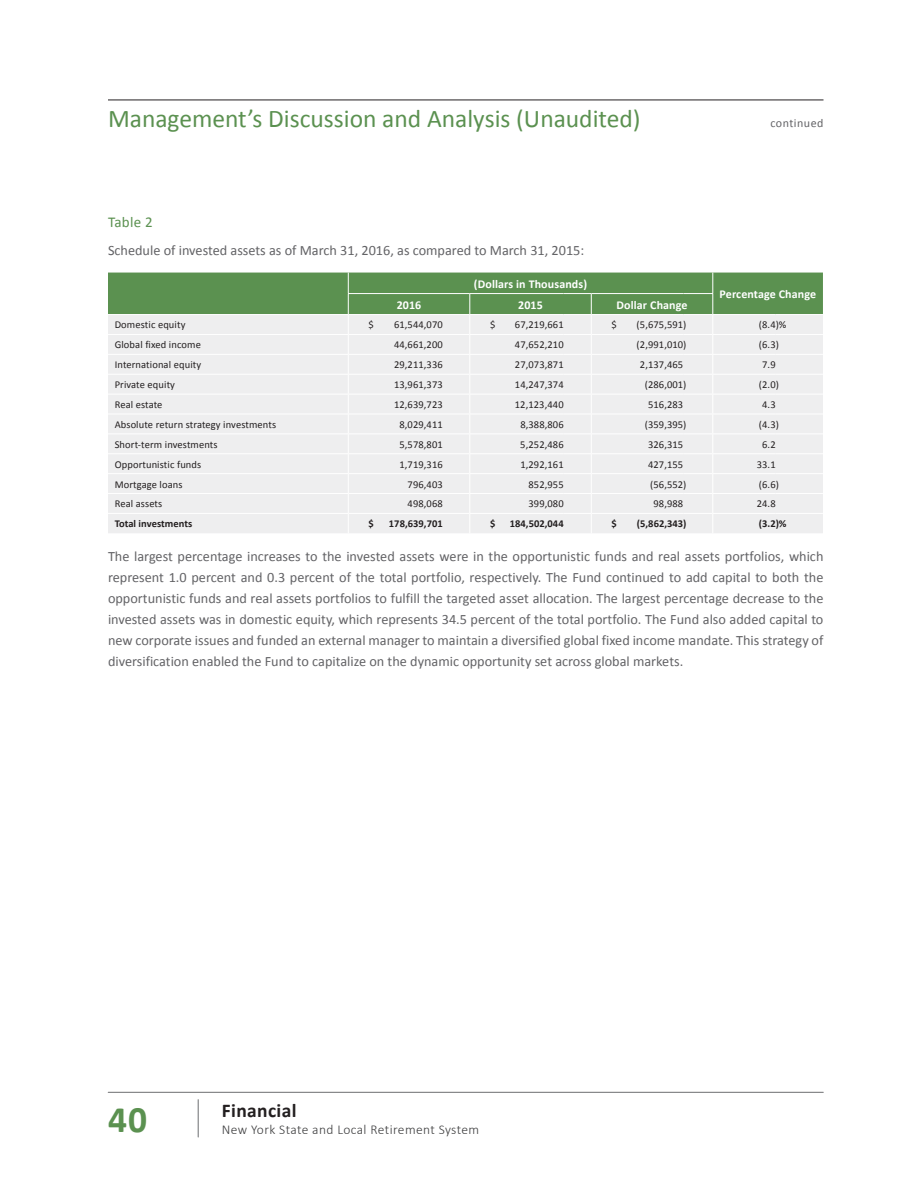
<style>
.page{position:relative;width:918px;height:1188px;background:#fff}
.page>*{position:absolute;margin:0;border:0;box-sizing:border-box;transform-origin:0 0}
.t1{font:700 37.5px "Calibri";color:#5b9150}
.t2{font:25.5px "Calibri";color:#5b9150}
.t3{font:700 19.5px "Calibri";letter-spacing:.02em;color:#231f20}
.t4{font:15px "Calibri";letter-spacing:.02em;color:#5b9150}
.t5{font:14.25px/21px "Calibri";color:#636366;text-align:justify}
.t6{font:300 13.5px "Calibri";letter-spacing:.03em;color:#3e3e3f}
.t7{font:700 12px "Calibri";letter-spacing:.01em;color:#fff}
.t8{font:12px "Calibri";letter-spacing:.04em;color:#636366}
.t9{font:10.5px "Calibri";letter-spacing:.01em;color:#231f20}
.t10{font:700 10.5px "Calibri";letter-spacing:.005em;color:#231f20}
</style>
<div class="page">
<hr style="left:108px;top:1092px;width:715px;height:1px;background:#6c6d70">
<hr style="left:198px;top:1100px;width:1px;height:37px;background:#6c6d70">
<svg style="left:108px;top:273px;width:715px;height:260px;background:#d7e0d7"></svg>
<hr style="left:108px;top:100px;width:716px;height:1px;background:#231f20">
<h2 class="t2" style="left:108px;top:103px;width:534px">Management’s Discussion and Analysis (Unaudited)</h2>
<p class="t8" style="left:771px;top:116px;width:54px">continued</p>
<p class="t4" style="left:108px;top:213px;width:46px">Table 2</p>
<p class="t5" style="left:108px;top:240px;width:478px">Schedule of invested assets as of March 31, 2016, as compared to March 31, 2015:</p>
<p class="t7" style="left:474px;top:276px;width:115px">(Dollars in Thousands)</p>
<p class="t7" style="left:397px;top:297px;width:26px">2016</p>
<p class="t7" style="left:518px;top:297px;width:26px">2015</p>
<p class="t7" style="left:617px;top:297px;width:73px">Dollar Change</p>
<p class="t7" style="left:720px;top:286px;width:98px">Percentage Change</p>
<p class="t9" style="left:115px;top:318px;width:72px">Domestic equity</p>
<p class="t9" style="left:369px;top:318px;width:7px">$</p>
<p class="t9" style="left:394px;top:318px;width:50px">61,544,070</p>
<p class="t9" style="left:490px;top:318px;width:7px">$</p>
<p class="t9" style="left:515px;top:318px;width:50px">67,219,661</p>
<p class="t9" style="left:612px;top:318px;width:7px">$</p>
<p class="t9" style="left:637px;top:318px;width:51px">(5,675,591 )</p>
<p class="t9" style="left:759px;top:318px;width:29px">(8.4)%</p>
<p class="t9" style="left:115px;top:338px;width:88px">Global fixed income</p>
<p class="t9" style="left:394px;top:338px;width:50px">44,661,200</p>
<p class="t9" style="left:515px;top:338px;width:50px">47,652,210</p>
<p class="t9" style="left:637px;top:338px;width:51px">(2,991,010)</p>
<p class="t9" style="left:759px;top:338px;width:21px">(6.3)</p>
<p class="t9" style="left:115px;top:358px;width:88px">International equity</p>
<p class="t9" style="left:394px;top:358px;width:50px">29,211,336</p>
<p class="t9" style="left:515px;top:358px;width:50px">27,073,871</p>
<p class="t9" style="left:640px;top:358px;width:45px">2,137,465</p>
<p class="t9" style="left:762px;top:358px;width:15px">7.9</p>
<p class="t9" style="left:115px;top:378px;width:62px">Private equity</p>
<p class="t9" style="left:394px;top:378px;width:50px">13,961,373</p>
<p class="t9" style="left:515px;top:378px;width:50px">14,247,374</p>
<p class="t9" style="left:645px;top:378px;width:43px">(286,001)</p>
<p class="t9" style="left:759px;top:378px;width:21px">(2.0)</p>
<p class="t9" style="left:115px;top:398px;width:49px">Real estate</p>
<p class="t9" style="left:394px;top:398px;width:50px">12,639,723</p>
<p class="t9" style="left:515px;top:398px;width:50px">12,123,440</p>
<p class="t9" style="left:648px;top:398px;width:37px">516,283</p>
<p class="t9" style="left:762px;top:398px;width:15px">4.3</p>
<p class="t9" style="left:115px;top:418px;width:163px">Absolute return strategy investments</p>
<p class="t9" style="left:399px;top:418px;width:45px">8,029,411</p>
<p class="t9" style="left:520px;top:418px;width:45px">8,388,806</p>
<p class="t9" style="left:645px;top:418px;width:43px">(359,395)</p>
<p class="t9" style="left:759px;top:418px;width:21px">(4.3)</p>
<p class="t9" style="left:115px;top:438px;width:104px">Short-term investments</p>
<p class="t9" style="left:399px;top:438px;width:45px">5,578,801</p>
<p class="t9" style="left:520px;top:438px;width:45px">5,252,486</p>
<p class="t9" style="left:648px;top:438px;width:37px">326,315</p>
<p class="t9" style="left:762px;top:438px;width:15px">6.2</p>
<p class="t9" style="left:115px;top:458px;width:88px">Opportunistic funds</p>
<p class="t9" style="left:399px;top:458px;width:45px">1,719,316</p>
<p class="t9" style="left:520px;top:458px;width:45px">1,292,161</p>
<p class="t9" style="left:648px;top:458px;width:37px">427,155</p>
<p class="t9" style="left:757px;top:458px;width:20px">33.1</p>
<p class="t9" style="left:115px;top:477px;width:69px">Mortgage loans</p>
<p class="t9" style="left:408px;top:477px;width:37px">796,403</p>
<p class="t9" style="left:528px;top:477px;width:37px">852,955</p>
<p class="t9" style="left:650px;top:477px;width:38px">(56,552)</p>
<p class="t9" style="left:759px;top:477px;width:21px">(6.6)</p>
<p class="t9" style="left:115px;top:497px;width:49px">Real assets</p>
<p class="t9" style="left:408px;top:497px;width:37px">498,068</p>
<p class="t9" style="left:528px;top:497px;width:37px">399,080</p>
<p class="t9" style="left:654px;top:497px;width:31px">98,988</p>
<p class="t9" style="left:757px;top:497px;width:20px">24.8</p>
<p class="t10" style="left:115px;top:517px;width:79px">Total investments</p>
<p class="t10" style="left:369px;top:517px;width:7px">$</p>
<p class="t10" style="left:389px;top:517px;width:55px">178,639,701</p>
<p class="t10" style="left:490px;top:517px;width:7px">$</p>
<p class="t10" style="left:510px;top:517px;width:55px">184,502,044</p>
<p class="t10" style="left:612px;top:517px;width:7px">$</p>
<p class="t10" style="left:637px;top:517px;width:51px">(5,862,343 )</p>
<p class="t10" style="left:759px;top:517px;width:29px">(3.2)%</p>
<p class="t5" style="left:108px;top:546px;width:717px">The largest percentage increases to the invested assets were in the opportunistic funds and real assets portfolios, which represent 1.0 percent and 0.3 percent of the total portfolio, respectively. The Fund continued to add capital to both the opportunistic funds and real assets portfolios to fulfill the targeted asset allocation. The largest percentage decrease to the invested assets was in domestic equity, which represents 34.5 percent of the total portfolio. The Fund also added capital to new corporate issues and funded an external manager to maintain a diversified global fixed income mandate. This strategy of diversification enabled the Fund to capitalize on the dynamic opportunity set across global markets.</p>
<h1 class="t1" style="left:108px;top:1095px;width:41px">40</h1>
<h3 class="t3" style="left:222px;top:1098px;width:76px">Financial</h3>
<p class="t6" style="left:222px;top:1121px;width:259px">New York State and Local Retirement System</p>
</div>
